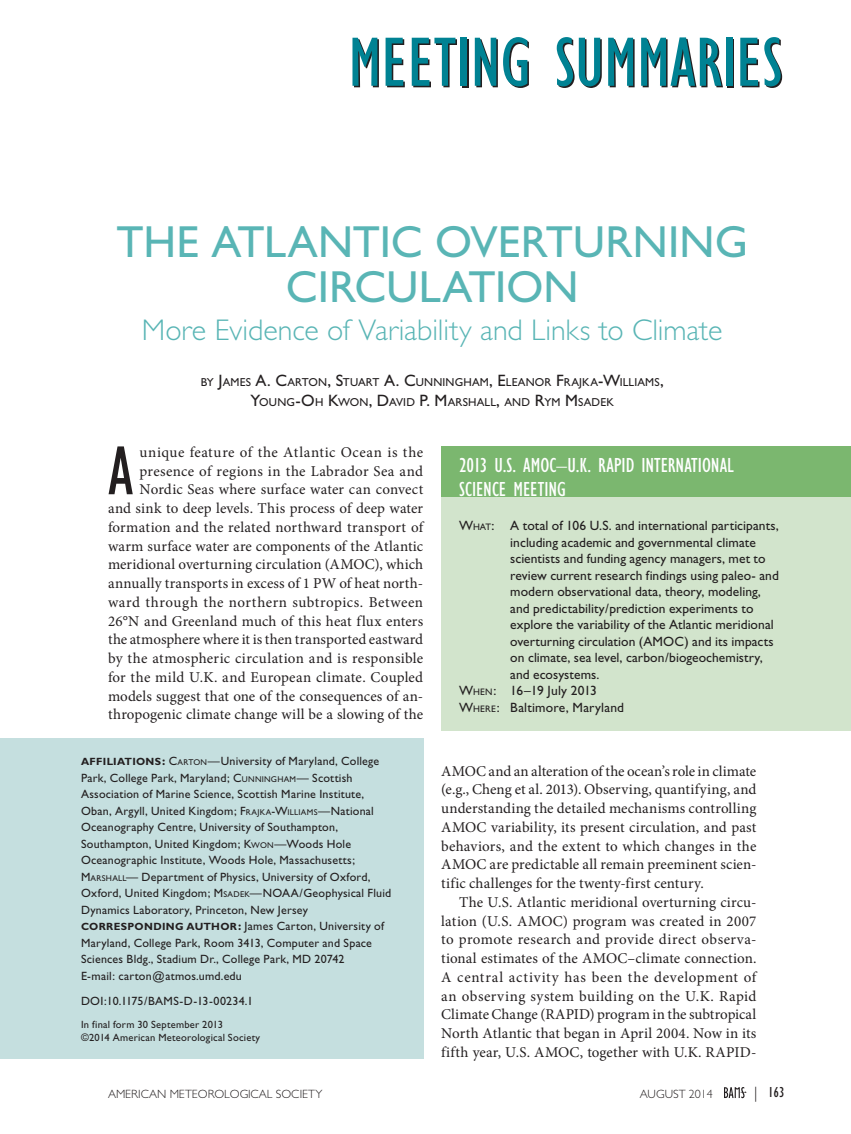
<style>
.page{position:relative;width:851px;height:1134px;background:#fff}
.page>*{position:absolute;margin:0;border:0;box-sizing:border-box;transform-origin:0 0}
.First_Paragraph_w_Dr{font:condensed 71.1px "Gill Sans";color:#231f20}
.Article_Title__Main{font:45px/45px "Gill Sans";color:#59b5b5;text-align:center}
.Article_Title__Sub{font:300 30px "Gill Sans";color:#59b5b5}
.Sidebar_Title__R_col{font:condensed 21px/24px "Gill Sans";color:#fff}
.First_Paragraph_w_Dr-2{font:15px/18.8px "Minion Pro";letter-spacing:.01em;color:#231f20;text-align:right}
.Body_Text{font:15px/18.8px "Minion Pro";letter-spacing:.015em;color:#231f20;text-align:justify}
.t1{font:condensed 15px "Gill Sans";color:#231f20}
.Sidebar_First_Paragr{font:13.5px/16.5px "Gill Sans";letter-spacing:.005em;color:#231f20}
.Affiliation_Correspo{font:12px/16.5px "Gill Sans";letter-spacing:.015em;color:#231f20}
.e-mail{font:12px "Gill Sans";letter-spacing:.015em;color:#231f20}
.t2{font:300 12px "Gill Sans";color:#231f20}
.Authors{font:11.55px/19.5px "Gill Sans";letter-spacing:.015em;color:#231f20;text-align:center}
.In_Final_Form_Copyri{font:10.5px/13.5px "Gill Sans";letter-spacing:.025em;color:#231f20}
.s1{font-size:16.5px}
.s2{font-weight:700;font-size:10.5px}
.s3{font-weight:700}
.s4{font-style:inherit}
.s5{font-size:8.4px}
.s6{font-size:9.45px}
.s7{font-weight:300;font-stretch:normal}
</style>
<div class="page">
<div style="left:441px;top:446px;width:409px;height:285px;background:#d2e4cc"></div>
<div style="left:441px;top:446px;width:409px;height:51px;background:#7bb76f"></div>
<div style="left:0;top:738px;width:423px;height:321px;background:#c5dfdf"></div>
<div style="left:462px;top:39px;width:6px;height:48px;background:#008293"></div>
<svg style="left:727px;top:39px;width:6px;height:48px"></svg>
<svg style="left:352px;top:38px;width:27px;height:49px"></svg>
<svg style="left:385px;top:38px;width:20px;height:49px"></svg>
<svg style="left:412px;top:38px;width:45px;height:49px"></svg>
<div style="left:460px;top:38px;width:6px;height:48px;background:#008293"></div>
<svg style="left:475px;top:37px;width:54px;height:51px"></svg>
<svg style="left:556px;top:37px;width:45px;height:51px"></svg>
<svg style="left:608px;top:38px;width:26px;height:49px"></svg>
<svg style="left:641px;top:37px;width:82px;height:50px"></svg>
<div style="left:726px;top:38px;width:6px;height:48px;background:#008293"></div>
<svg style="left:740px;top:37px;width:42px;height:51px"></svg>
<svg style="left:724px;top:1087px;width:22px;height:11px"></svg>
<p class="Article_Title__Main" style="left:116px;top:219px;width:633px">THE ATLANTIC OVERTURNING<br>CIRCULATION</p>
<p class="Article_Title__Sub" style="left:142px;top:313px;width:582px">More Evidence of Variability and Links to Climate</p>
<p class="Authors" style="left:201px;top:372px;width:464px">BY <span class="s1">J</span>AMES <span class="s1">A. C</span>ARTON<span class="s1">, S</span>TUART <span class="s1">A. C</span>UNNINGHAM<span class="s1">, E</span> LEANOR <span class="s1">F</span>RAJKA<span class="s1">-W</span>ILLIAMS<span class="s1">,<br>Y</span>OUNG<span class="s1">-O</span>H <span class="s1">K</span>WON<span class="s1">, D</span>AVID <span class="s1">P. M</span>ARSHALL<span class="s1">,</span> AND <span class="s1">R</span>YM <span class="s1">M</span> SADEK</p>
<p class="First_Paragraph_w_Dr-2" style="left:108px;top:443px;width:317px">unique feature of the Atlantic Ocean is the presence of regions in the Labrador Sea and Nordic Seas where surface water can convect<br>and sink to deep levels. This process of deep water formation and the related northward transport of warm surface water are components of the Atlantic meridional overturning circulation (AMOC), which annually transports in excess of 1 PW of heat north&shy;ward through the northern subtropics. Between 26°N and Greenland much of this heat flux enters the atmosphere where it is then transported eastward by the atmospheric circulation and is responsible for the mild U.K. and European climate. Coupled models suggest that one of the consequences of an&shy;thropogenic climate change will be a slowing of the</p>
<p class="First_Paragraph_w_Dr" style="left:108px;top:433px;width:27px">A</p>
<p class="Affiliation_Correspo" style="left:81px;top:753px;width:311px"><span class="s2">AFFILIATIONS</span><span class="s3">:</span> <span class="s4">C</span><span class="s5">ARTON</span>—University of Maryland, College Park, College Park, Maryland; <span class="s4">C</span><span class="s5">UNNINGHAM</span>— Scottish Association of Marine Science, Scottish Marine Institute, Oban, Argyll, United Kingdom; <span class="s4">F</span><span class="s5">RAJKA</span><span class="s4">-W</span><span class="s5">ILLIAMS</span>—National Oceanography Centre, University of Southampton, Southampton, United Kingdom; <span class="s4">K</span><span class="s5">WON</span>—Woods Hole Oceanographic Institute, Woods Hole, Massachusetts;<br><span class="s4">M</span> <span class="s5">ARSHALL</span>— Department of Physics, University of Oxford, Oxford, United Kingdom; <span class="s4">M</span> <span class="s5">SADEK</span>—NOAA/Geophysical Fluid Dynamics Laboratory, Princeton, New Jersey</p>
<p class="Affiliation_Correspo" style="left:81px;top:918px;width:304px"><span class="s2">CORRESPONDING AUTHOR</span><span class="s3">:</span> James Carton, University of<br>Maryland, College Park, Room 3413, Computer and Space<br>Sciences Bldg., Stadium Dr., College Park, MD 20742</p>
<p class="e-mail" style="left:81px;top:969px;width:162px">E-mail: carton@atmos.umd.edu</p>
<p class="e-mail" style="left:81px;top:994px;width:174px">DOI:10.1175/BAMS-D-13-00234.1</p>
<p class="In_Final_Form_Copyri" style="left:81px;top:1017px;width:181px">In final form 30 September 2013<br>©2014 American Meteorological Society</p>
<p class="Sidebar_Title__R_col" style="left:459px;top:453px;width:276px">2013 U.S. AMOC–U.K. RAPID INTERNATIONAL<br>SCIENCE MEETING</p>
<p class="Sidebar_First_Paragr" style="left:510px;top:517px;width:270px;text-indent:-51px"><span class="s4">W</span><span class="s6">HAT</span>: A total of 106 U.S. and international participants, including academic and governmental climate scientists and funding agency managers, met to review current research findings using paleo- and modern observational data, theory, modeling, and predictability/prediction experiments to explore the variability of the Atlantic meridional overturning circulation (AMOC) and its impacts on climate, sea level, carbon/biogeochemistry, and ecosystems.</p>
<p class="Sidebar_First_Paragr" style="left:459px;top:682px;width:139px"><span class="s4">W</span><span class="s6">HEN</span>: 16–19 July 2013</p>
<p class="Sidebar_First_Paragr" style="left:459px;top:699px;width:166px"><span class="s4">W</span><span class="s6">HERE</span>: Baltimore, Maryland</p>
<p class="First_Paragraph_w_Dr-2" style="left:441px;top:761px;width:317px;text-align:justify">AMOC and an alteration of the ocean’s role in climate (e.g., Cheng et al. 2013). Observing, quantifying, and understanding the detailed mechanisms controlling AMOC variability, its present circulation, and past behaviors, and the extent to which changes in the AMOC are predictable all remain preeminent scien&shy;tific challenges for the twenty-first century.</p>
<p class="Body_Text" style="left:441px;top:893px;width:317px;text-indent:18px">The U.S. Atlantic meridional overturning circu&shy;lation (U.S. AMOC) program was created in 2007 to promote research and provide direct observa&shy;tional estimates of the AMOC–climate connection.<br>A central activity has been the development of an observing system building on the U.K. Rapid Climate Change (RAPID) program in the subtropical North Atlantic that began in April 2004. Now in its fifth year, U.S. AMOC, together with U.K. RAPID-</p>
<p class="t2" style="left:108px;top:1087px;width:216px">AMERICAN METEOROLOGICAL SOCIETY</p>
<p class="t2" style="left:640px;top:1087px;width:74px">AUGUST 2014</p>
<p class="t1" style="left:754px;top:1084px;width:32px"><span class="s7">|</span> 163</p>
</div>
